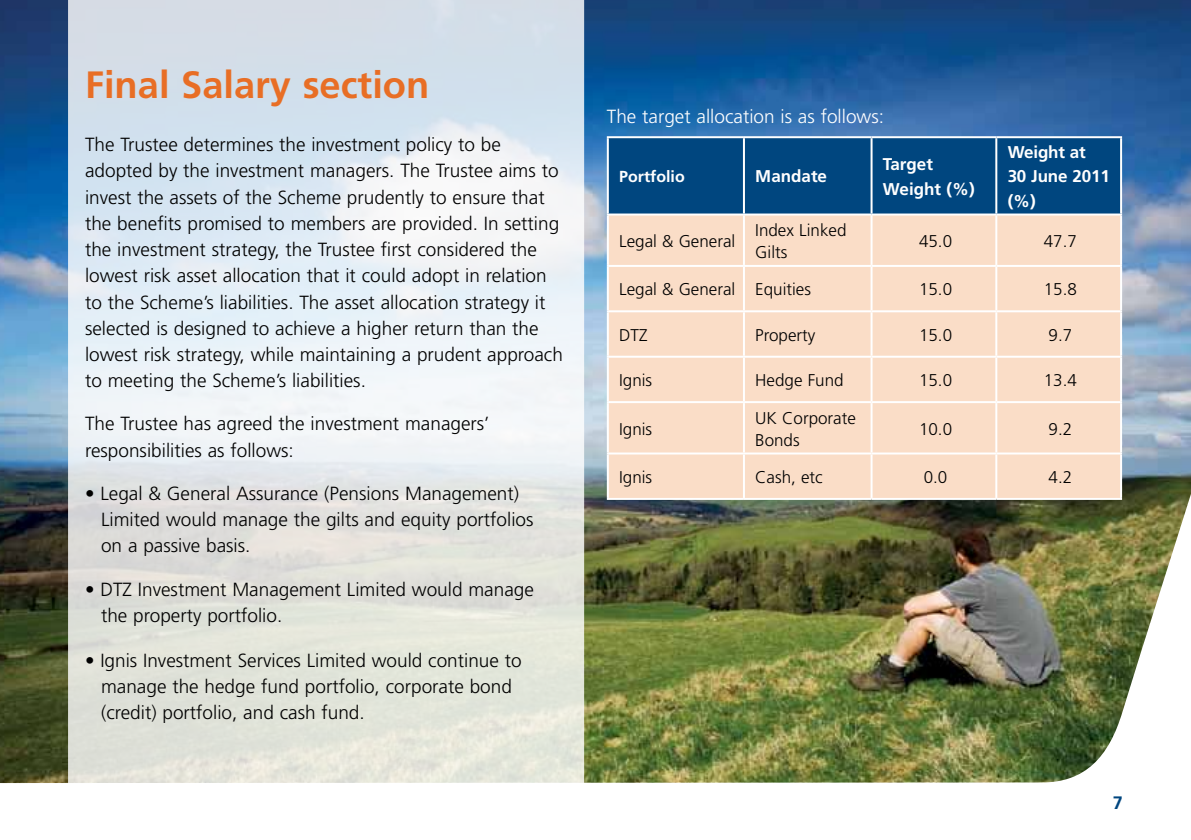
<style>
.page{position:relative;width:1191px;height:840px;background:#fff}
.page>*{position:absolute;margin:0;border:0;box-sizing:border-box;transform-origin:0 0}
.t1{font:700 38px "Frutiger";color:#e86e25}
.t2{font:300 19px/26.2px "Frutiger";color:#000}
.t3{font:300 19px "Frutiger";color:#fff}
.t4{font:700 18px "Frutiger";color:#00467f}
.t5{font:300 17px/22px "Frutiger";color:#000}
.t6{font:700 17px/24px "Frutiger";letter-spacing:-.01em;color:#fff}
.t7{font:700 16px "Frutiger";color:#fff}
</style>
<div class="page">
<img style="left:0;top:0;width:1191px;height:389px">
<div style="left:609px;top:138px;width:511px;height:75px;background:#00467f"></div>
<div style="left:609px;top:215px;width:511px;height:174px;background:#faddc7"></div>
<hr style="left:743px;top:267px;width:2px;height:43px;background:#fff">
<hr style="left:870px;top:267px;width:2px;height:43px;background:#fff">
<hr style="left:995px;top:267px;width:2px;height:43px;background:#fff">
<hr style="left:1120px;top:267px;width:2px;height:43px;background:#fff">
<hr style="left:607px;top:310px;width:137px;height:2px;background:#fff">
<hr style="left:744px;top:310px;width:127px;height:2px;background:#fff">
<hr style="left:743px;top:312px;width:2px;height:43px;background:#fff">
<hr style="left:871px;top:310px;width:125px;height:2px;background:#fff">
<hr style="left:870px;top:312px;width:2px;height:43px;background:#fff">
<hr style="left:996px;top:310px;width:126px;height:2px;background:#fff">
<hr style="left:995px;top:312px;width:2px;height:43px;background:#fff">
<hr style="left:1120px;top:312px;width:2px;height:43px;background:#fff">
<hr style="left:607px;top:355px;width:137px;height:2px;background:#fff">
<hr style="left:744px;top:355px;width:127px;height:2px;background:#fff">
<hr style="left:743px;top:357px;width:2px;height:44px;background:#fff">
<hr style="left:871px;top:355px;width:125px;height:2px;background:#fff">
<hr style="left:870px;top:357px;width:2px;height:44px;background:#fff">
<hr style="left:996px;top:355px;width:126px;height:2px;background:#fff">
<hr style="left:995px;top:357px;width:2px;height:44px;background:#fff">
<hr style="left:1120px;top:357px;width:2px;height:44px;background:#fff">
<hr style="left:607px;top:136px;width:137px;height:2px;background:#fff">
<hr style="left:607px;top:138px;width:2px;height:75px;background:#fff">
<hr style="left:744px;top:136px;width:127px;height:2px;background:#fff">
<hr style="left:743px;top:138px;width:2px;height:75px;background:#fff">
<hr style="left:871px;top:136px;width:125px;height:2px;background:#fff">
<hr style="left:870px;top:138px;width:2px;height:75px;background:#fff">
<hr style="left:996px;top:136px;width:126px;height:2px;background:#fff">
<hr style="left:995px;top:138px;width:2px;height:75px;background:#fff">
<hr style="left:1120px;top:138px;width:2px;height:75px;background:#fff">
<hr style="left:607px;top:267px;width:2px;height:43px;background:#fff">
<hr style="left:607px;top:312px;width:2px;height:43px;background:#fff">
<hr style="left:607px;top:357px;width:2px;height:44px;background:#fff">
<hr style="left:607px;top:215px;width:2px;height:50px;background:#fff">
<hr style="left:607px;top:213px;width:137px;height:2px;background:#fff">
<hr style="left:743px;top:215px;width:2px;height:50px;background:#fff">
<hr style="left:744px;top:213px;width:127px;height:2px;background:#fff">
<hr style="left:870px;top:215px;width:2px;height:50px;background:#fff">
<hr style="left:871px;top:213px;width:125px;height:2px;background:#fff">
<hr style="left:995px;top:215px;width:2px;height:50px;background:#fff">
<hr style="left:1120px;top:215px;width:2px;height:50px;background:#fff">
<hr style="left:996px;top:213px;width:126px;height:2px;background:#fff">
<hr style="left:607px;top:265px;width:137px;height:2px;background:#fff">
<hr style="left:744px;top:265px;width:127px;height:2px;background:#fff">
<hr style="left:871px;top:265px;width:125px;height:2px;background:#fff">
<hr style="left:996px;top:265px;width:126px;height:2px;background:#fff">
<svg style="left:68px;top:0;width:516px;height:389px"></svg>
<img style="left:0;top:389px;width:1191px;height:395px">
<h1 class="t1" style="left:85px;top:62px;width:346px">Final Salary section</h1>
<p class="t2" style="left:85px;top:131px;width:479px">The Trustee determines the investment policy to be adopted by the investment managers. The Trustee aims to invest the assets of the Scheme prudently to ensure that the benefits promised to members are provided. In setting the investment strategy, the Trustee first considered the lowest risk asset allocation that it could adopt in relation to the Scheme’s liabilities. The asset allocation strategy it selected is designed to achieve a higher return than the lowest risk strategy, while maintaining a prudent approach to meeting the Scheme’s liabilities.</p>
<p class="t2" style="left:85px;top:410px;width:406px">The Trustee has agreed the investment managers’ responsibilities as follows:</p>
<p class="t2" style="left:101px;top:480px;width:434px;text-indent:-16px">• Legal &amp; General Assurance (Pensions Management)<br>Limited would manage the gilts and equity portfolios on a passive basis.</p>
<p class="t2" style="left:101px;top:575px;width:434px;text-indent:-16px">• DTZ Investment Management Limited would manage the property portfolio.</p>
<p class="t2" style="left:101px;top:646px;width:422px;text-indent:-16px">• Ignis Investment Services Limited would continue to manage the hedge fund portfolio, corporate bond (credit) portfolio, and cash fund.</p>
<p class="t3" style="left:607px;top:105px;width:279px">The target allocation is as follows:</p>
<p class="t7" style="left:619px;top:167px;width:67px">Portfolio</p>
<p class="t6" style="left:755px;top:164px;width:73px">Mandate</p>
<p class="t6" style="left:883px;top:152px;width:93px">Target<br>Weight (%)</p>
<p class="t6" style="left:1007px;top:140px;width:104px">Weight at<br>30 June 2011 (%)</p>
<p class="t5" style="left:619px;top:230px;width:118px">Legal &amp; General</p>
<p class="t5" style="left:755px;top:219px;width:93px">Index Linked<br>Gilts</p>
<p class="t5" style="left:919px;top:230px;width:35px">45.0</p>
<p class="t5" style="left:1043px;top:230px;width:35px">47.7</p>
<p class="t5" style="left:619px;top:278px;width:193px">Legal &amp; General Equities</p>
<p class="t5" style="left:919px;top:278px;width:35px">15.0</p>
<p class="t5" style="left:1043px;top:278px;width:35px">15.8</p>
<p class="t5" style="left:619px;top:323px;width:30px">DTZ</p>
<p class="t5" style="left:755px;top:323px;width:62px">Property</p>
<p class="t5" style="left:919px;top:323px;width:35px">15.0</p>
<p class="t5" style="left:1048px;top:323px;width:25px">9.7</p>
<p class="t5" style="left:619px;top:369px;width:35px">Ignis</p>
<p class="t5" style="left:755px;top:369px;width:90px">Hedge Fund</p>
<p class="t5" style="left:919px;top:369px;width:35px">15.0</p>
<p class="t5" style="left:1043px;top:369px;width:35px">13.4</p>
<p class="t5" style="left:619px;top:417px;width:35px">Ignis</p>
<p class="t5" style="left:755px;top:406px;width:102px">UK Corporate<br>Bonds</p>
<p class="t5" style="left:919px;top:417px;width:35px">10.0</p>
<p class="t5" style="left:1048px;top:417px;width:25px">9.2</p>
<p class="t5" style="left:619px;top:465px;width:35px">Ignis</p>
<p class="t5" style="left:755px;top:465px;width:69px">Cash, etc</p>
<p class="t5" style="left:923px;top:465px;width:25px">0.0</p>
<p class="t5" style="left:1048px;top:465px;width:25px">4.2</p>
<p class="t4" style="left:1113px;top:791px;width:12px">7</p>
</div>
